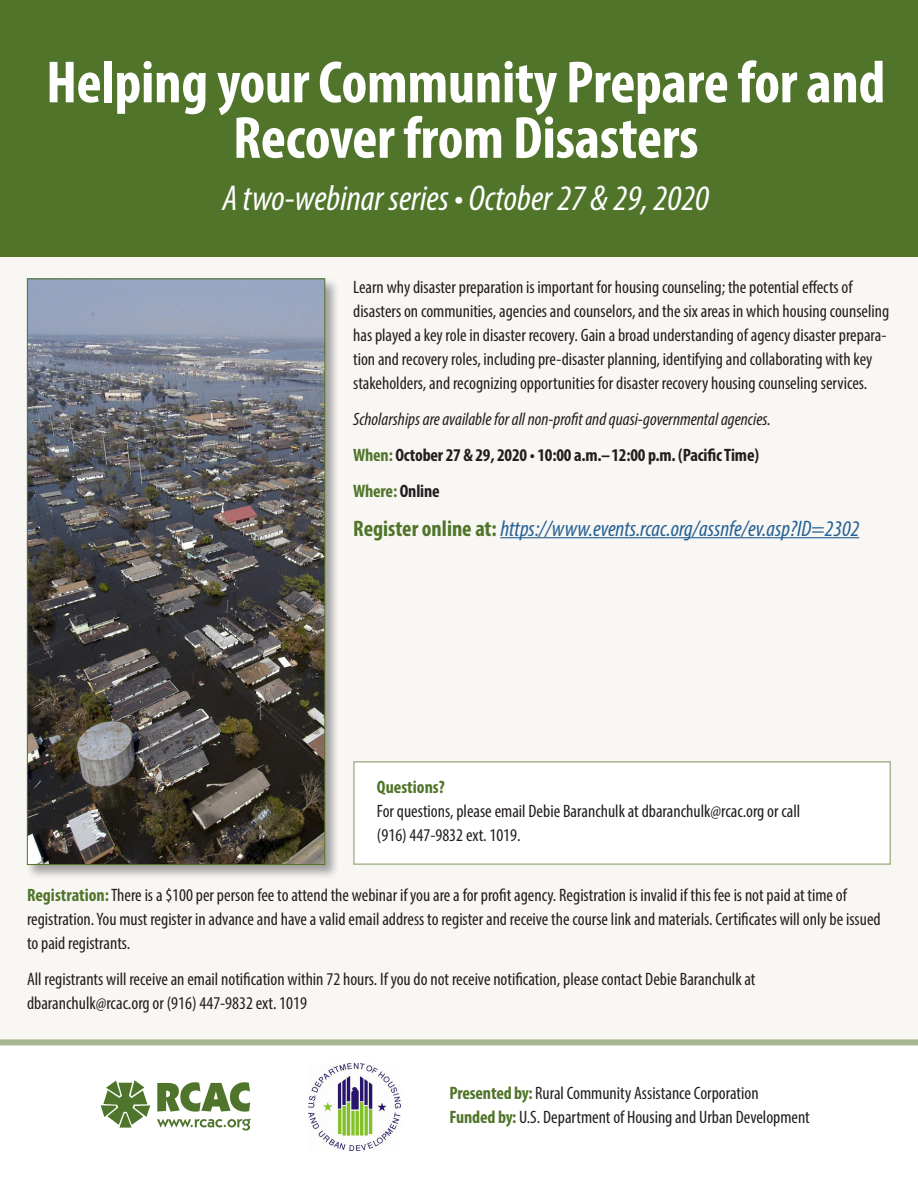
<style>
.page{position:relative;width:918px;height:1188px;background:#f8f7f4}
.page>*{position:absolute;margin:0;border:0;box-sizing:border-box;transform-origin:0 0}
.t1{font:700 condensed 60px/55.5px "Myriad Pro";letter-spacing:-.005em;color:#fff;text-align:center}
.t2{font:italic condensed 36px "Myriad Pro";color:#fff}
.Class_Title{font:italic condensed 22.5px "Myriad Pro";color:#266194}
.Class_Title-2{font:condensed 18px/24px "Myriad Pro";color:#231f20}
.Class_Title-3{font:italic condensed 18px "Myriad Pro";color:#231f20}
.t3{font:700 condensed 18px "Myriad Pro";letter-spacing:-.01em;color:#231f20}
.t4{font:700 condensed 18px "Myriad Pro";letter-spacing:-.01em;color:#50752a}
.s1{color:#50752a}
.s2{color:#231f20}
.s3{font-weight:700;font-style:normal;color:#50752a}
.s4{font-weight:700;color:#50752a}
</style>
<div class="page">
<div style="left:0;top:0;width:918px;height:256px;background:#50752a"></div>
<hr style="left:500px;top:537px;width:359px;height:1px;background:#266194">
<div style="left:26px;top:277px;width:314px;height:603px;background:#231f20;opacity:.4"></div>
<img style="left:29px;top:280px;width:294px;height:583px">
<div style="left:27px;top:278px;width:298px;height:587px;border:1px solid #50752a"></div>
<div style="left:0;top:1039px;width:918px;height:149px;background:#fff"></div>
<div style="left:353px;top:761px;width:538px;height:104px;background:#fff;border:2px solid #a7b891"></div>
<svg style="left:101px;top:1080px;width:49px;height:48px"></svg>
<svg style="left:157px;top:1082px;width:93px;height:30px"></svg>
<svg style="left:157px;top:1119px;width:94px;height:12px"></svg>
<img style="left:308px;top:1063px;width:93px;height:87px">
<p class="t1" style="left:46px;top:53px;width:841px">Helping your Community Prepare for and<br>Recover from Disasters</p>
<p class="t2" style="left:222px;top:176px;width:488px">A two-webinar series • October 27 &amp; 29, 2020</p>
<p class="Class_Title-2" style="left:353px;top:274px;width:538px">Learn why disaster preparation is important for housing counseling; the potential effects of disasters on communities, agencies and counselors, and the six areas in which housing counseling has played a key role in disaster recovery. Gain a broad understanding of agency disaster prepara&shy;tion and recovery roles, including pre-disaster planning, identifying and collaborating with key stakeholders, and recognizing opportunities for disaster recovery housing counseling services.</p>
<p class="Class_Title-3" style="left:353px;top:408px;width:419px">Scholarships are available for all non-profit and quasi-governmental agencies.</p>
<p class="t3" style="left:353px;top:443px;width:407px"><span class="s1">When:</span> October 27 &amp; 29, 2020 • 10:00 a.m.–12:00 p.m. (Pacific Time)</p>
<p class="t4" style="left:353px;top:479px;width:88px">Where: <span class="s2">Online</span></p>
<p class="Class_Title" style="left:353px;top:514px;width:508px"><span class="s3">Register online at:</span> https://www.events.rcac.org/assnfe/ev.asp?ID=2302</p>
<p class="Class_Title-2" style="left:377px;top:775px;width:425px"><span class="s4">Questions?<br></span>For questions, please email Debie Baranchulk at dbaranchulk@rcac.org or call (916) 447-9832 ext. 1019.</p>
<p class="Class_Title-2" style="left:27px;top:883px;width:855px"><span class="s4">Registration:</span> There is a $100 per person fee to attend the webinar if you are a for profit agency. Registration is invalid if this fee is not paid at time of registration. You must register in advance and have a valid email address to register and receive the course link and materials. Certificates will only be issued to paid registrants.</p>
<p class="Class_Title-2" style="left:27px;top:967px;width:730px">All registrants will receive an email notification within 72 hours. If you do not receive notification, please contact Debie Baranchulk at dbaranchulk@rcac.org or (916) 447-9832 ext. 1019</p>
<p class="Class_Title-2" style="left:450px;top:1081px;width:362px"><span class="s4">Presented by:</span> Rural Community Assistance Corporation<br><span class="s4">Funded by:</span> U.S. Department of Housing and Urban Development</p>
</div>
